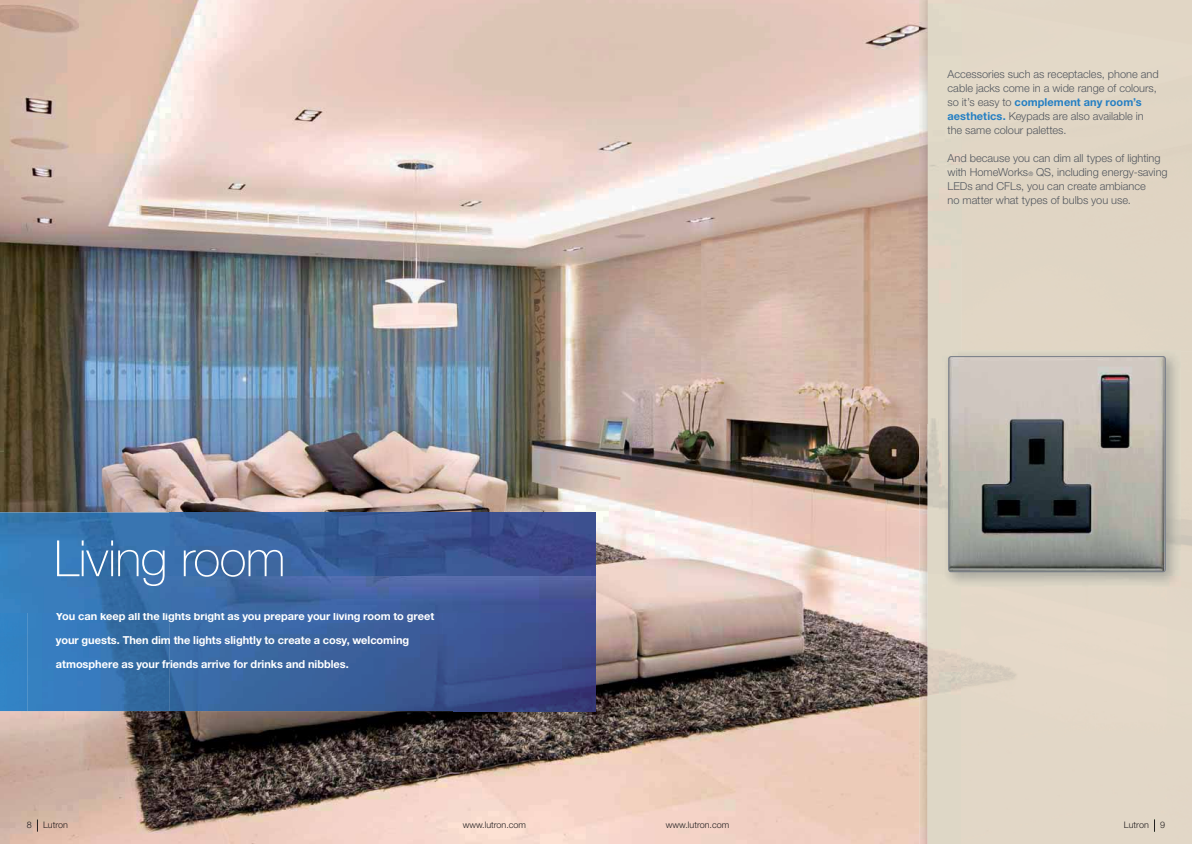
<style>
.page{position:relative;width:1192px;height:844px;background:#fff}
.page>*{position:absolute;margin:0;border:0;box-sizing:border-box;transform-origin:0 0}
.t1{font:100 50px "Helvetica Neue LT Std";letter-spacing:-.015em;color:#fff}
.t2{font:300 11px/14px "Helvetica Neue LT Std";color:#53585f}
.t3{font:700 11px/24px "Helvetica Neue LT Std";color:#fff}
.t4{font:300 9px "Helvetica Neue LT Std";color:#231f20}
.s1{font-weight:700;color:#247fc3}
.s2{font-size:6px}
</style>
<div class="page">
<img style="left:0;top:0;width:961px;height:843px">
<div style="left:961px;top:586px;width:205px;height:257px;background:#e2d7c7"></div>
<img style="left:170px;top:512px;width:426px;height:64px">
<img style="left:0;top:512px;width:170px;height:64px">
<img style="left:0;top:576px;width:596px;height:134px">
<img style="left:56px;top:612px;width:378px;height:10px">
<svg style="left:37px;top:819px;width:1px;height:12px"></svg>
<svg style="left:1154px;top:819px;width:1px;height:12px"></svg>
<img style="left:943px;top:350px;width:237px;height:236px">
<img style="left:949px;top:356px;width:216px;height:215px;border-radius:2px">
<div style="left:948px;top:356px;width:217px;height:215px;border:1px solid #777d88;border-radius:2px"></div>
<h1 class="t1" style="left:54px;top:540px;width:233px">Living room</h1>
<p class="t3" style="left:56px;top:605px;width:380px">You can keep all the lights bright as you prepare your living room to greet your guests. Then dim the lights slightly to create a cosy, welcoming atmosphere as your friends arrive for drinks and nibbles.</p>
<p class="t2" style="left:947px;top:68px;width:213px">Accessories such as receptacles, phone and cable jacks come in a wide range of colours, so it’s easy to <span class="s1">complement any room’s aesthetics.</span> Keypads are also available in the same colour palettes.</p>
<p class="t2" style="left:947px;top:152px;width:222px">And because you can dim all types of lighting with HomeWorks<span class="s2">®</span> QS, including energy-saving LEDs and CFLs, you can create ambiance<br>no matter what types of bulbs you use.</p>
<p class="t4" style="left:27px;top:821px;width:7px">8</p>
<p class="t4" style="left:43px;top:821px;width:26px">Lutron</p>
<p class="t4" style="left:463px;top:821px;width:65px">www.lutron.com</p>
<p class="t4" style="left:666px;top:821px;width:65px">www.lutron.com</p>
<p class="t4" style="left:1124px;top:821px;width:26px">Lutron</p>
<p class="t4" style="left:1160px;top:821px;width:7px">9</p>
</div>
